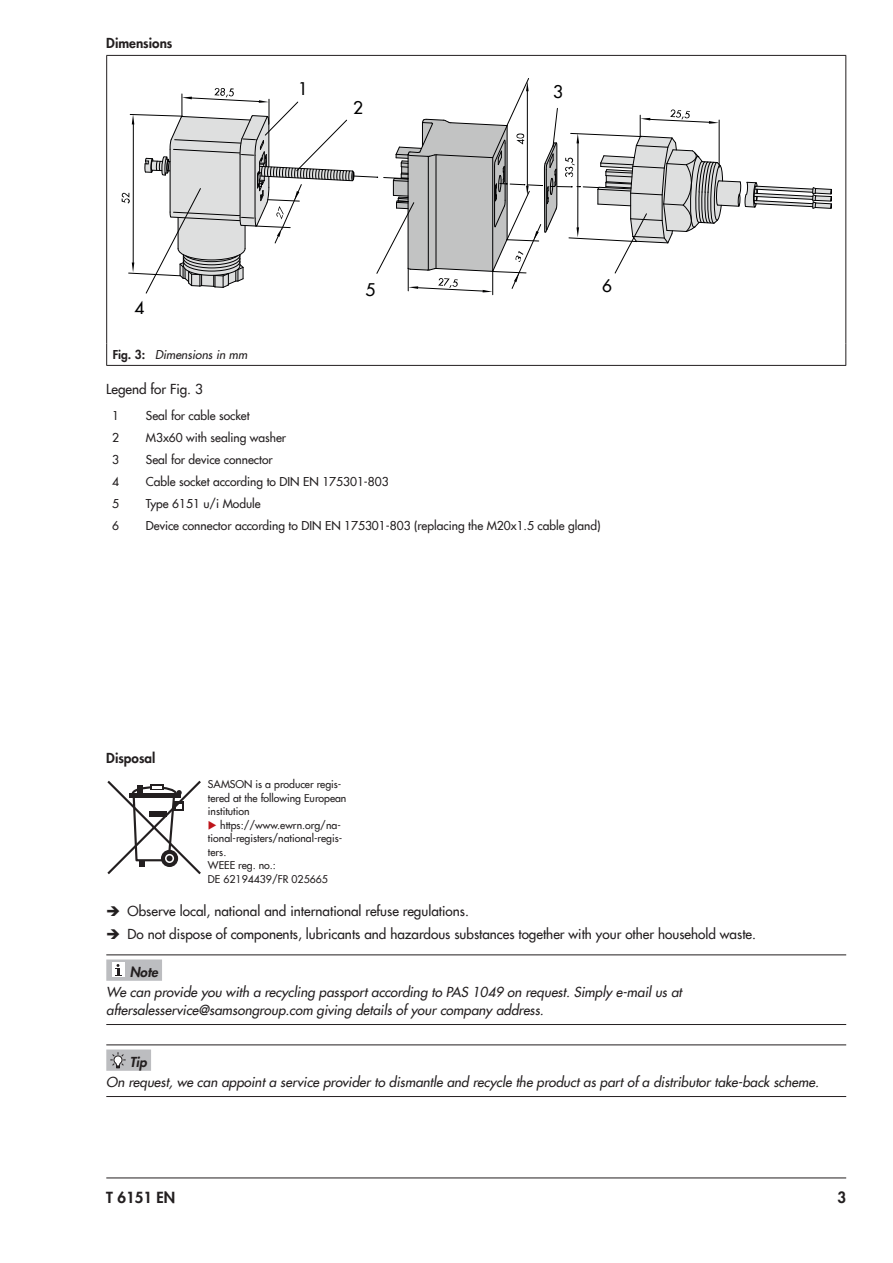
<style>
.page{position:relative;width:893px;height:1263px;background:#fff}
.page>*{position:absolute;margin:0;border:0;box-sizing:border-box;transform-origin:0 0}
.t1{font:500 17.1px "Futura Com";color:#000001}
.t2{font:800 15px "Futura Com";color:#231f20}
.t3{font:italic 500 13.5px/18px "Futura Com";color:#231f20}
.t4{font:500 13.5px/22.5px "Futura Com";color:#231f20}
.t5{font:800 13.5px "Futura Com";color:#231f20}
.t6{font:italic 800 13.5px "Futura Com";color:#231f20}
.t7{font:500 12px "Futura Com";color:#231f20}
.t8{font:italic 500 12px "Futura Com";color:#231f20}
.t9{font:500 10.5px/13.5px "Futura Com";color:#231f20}
.s1{font-weight:800;font-style:normal}
.s2{color:#be151b}
</style>
<div class="page">
<hr style="left:106px;top:55px;width:740px;height:1px;background:#231f20">
<hr style="left:106px;top:56px;width:1px;height:287px;background:#231f20">
<hr style="left:845px;top:56px;width:1px;height:287px;background:#231f20">
<svg style="left:106px;top:343px;width:1px;height:22px"></svg>
<svg style="left:845px;top:343px;width:1px;height:22px"></svg>
<hr style="left:106px;top:365px;width:740px;height:1px;background:#231f20">
<svg style="left:122px;top:78px;width:710px;height:217px"></svg>
<hr style="left:106px;top:954px;width:740px;height:1px;background:#231f20">
<hr style="left:106px;top:1024px;width:740px;height:1px;background:#231f20">
<hr style="left:106px;top:1044px;width:740px;height:1px;background:#231f20">
<hr style="left:106px;top:1096px;width:740px;height:1px;background:#231f20">
<svg style="left:107px;top:781px;width:94px;height:93px"></svg>
<div style="left:106px;top:959px;width:56px;height:22px;background:#bcbdc0"></div>
<div style="left:112px;top:962px;width:12px;height:15px;background:#fff"></div>
<svg style="left:115px;top:964px;width:6px;height:12px"></svg>
<div style="left:106px;top:1049px;width:45px;height:22px;background:#bcbdc0"></div>
<svg style="left:110px;top:1052px;width:16px;height:16px"></svg>
<hr style="left:106px;top:1177px;width:740px;height:1px;background:#231f20">
<p class="t5" style="left:106px;top:32px;width:68px">Dimensions</p>
<p class="t1" style="left:134px;top:295px;width:11px">4</p>
<p class="t1" style="left:298px;top:76px;width:11px">1</p>
<p class="t1" style="left:353px;top:95px;width:11px">2</p>
<p class="t1" style="left:553px;top:79px;width:11px">3</p>
<p class="t1" style="left:365px;top:277px;width:11px">5</p>
<p class="t1" style="left:602px;top:273px;width:11px">6</p>
<p class="t8" style="left:113px;top:346px;width:136px"><span class="s1">Fig. 3:</span> Dimensions in mm</p>
<p class="t4" style="left:106px;top:377px;width:98px">Legend for Fig. 3</p>
<p class="t7" style="left:112px;top:407px;width:8px">1</p>
<p class="t7" style="left:146px;top:407px;width:105px">Seal for cable socket</p>
<p class="t7" style="left:112px;top:429px;width:8px">2</p>
<p class="t7" style="left:146px;top:429px;width:142px">M3x60 with sealing washer</p>
<p class="t7" style="left:112px;top:451px;width:8px">3</p>
<p class="t7" style="left:146px;top:451px;width:128px">Seal for device connector</p>
<p class="t7" style="left:112px;top:473px;width:8px">4</p>
<p class="t7" style="left:146px;top:473px;width:244px">Cable socket according to DIN EN 175301-803</p>
<p class="t7" style="left:112px;top:495px;width:8px">5</p>
<p class="t7" style="left:146px;top:495px;width:116px">Type 6151 u/i Module</p>
<p class="t7" style="left:112px;top:517px;width:8px">6</p>
<p class="t7" style="left:146px;top:517px;width:456px">Device connector according to DIN EN 175301-803 (replacing the M20x1.5 cable gland)</p>
<p class="t5" style="left:106px;top:748px;width:51px">Disposal</p>
<p class="t9" style="left:208px;top:777px;width:140px">SAMSON is a producer regis&shy;tered at the following European institution</p>
<p class="t9" style="left:208px;top:818px;width:136px"><span class="s2">◆</span> https://www.ewrn.org/na&shy;tional-registers/national-regis&shy;ters.<br>WEEE reg. no.:<br>DE 62194439/FR 025665</p>
<p class="t4" style="left:128px;top:899px;width:630px">Observe local, national and international refuse regulations.<br>Do not dispose of components, lubricants and hazardous substances together with your other household waste.</p>
<p class="t6" style="left:130px;top:961px;width:30px">Note</p>
<p class="t3" style="left:106px;top:982px;width:577px">We can provide you with a recycling passport according to PAS 1049 on request. Simply e-mail us at aftersalesservice@samsongroup.com giving details of your company address.</p>
<p class="t6" style="left:130px;top:1051px;width:19px">Tip</p>
<p class="t3" style="left:106px;top:1072px;width:714px">On request, we can appoint a service provider to dismantle and recycle the product as part of a distributor take-back scheme.</p>
<p class="t2" style="left:106px;top:1186px;width:70px">T 6151 EN</p>
<p class="t2" style="left:837px;top:1186px;width:10px">3</p>
</div>
